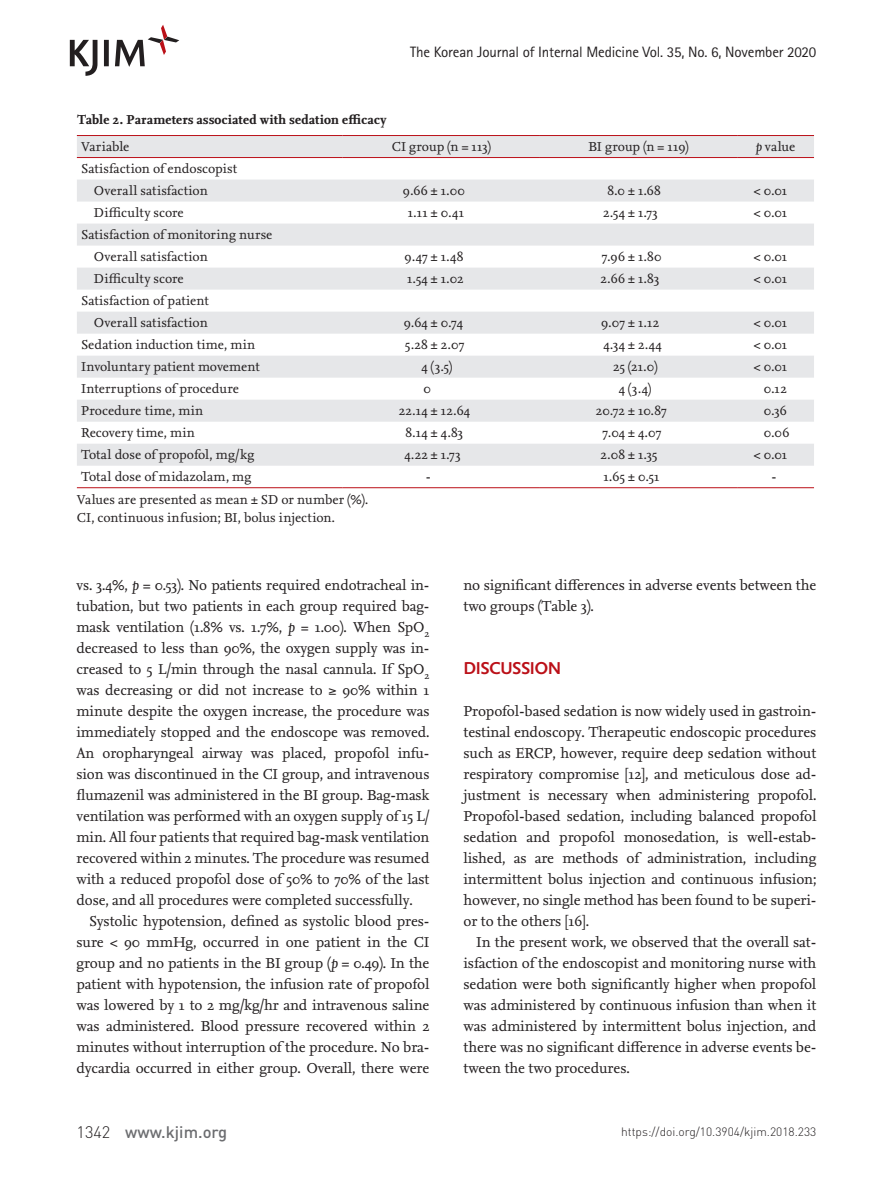
<style>
.page{position:relative;width:893px;height:1191px;background:#fff}
.page>*{position:absolute;margin:0;border:0;box-sizing:border-box;transform-origin:0 0}
.제목1{font:700 18px "Nexus Sans";letter-spacing:-.015em;color:#bb1018}
.t1{font:500 16.5px "DIN Pro";color:#6c6d70}
.본문첫단락{font:15px/21px "Nexus Serif";letter-spacing:-.01em;color:#231f20;text-align:justify}
.들였쓰기_본문{font:15px/21px "Nexus Serif";letter-spacing:-.01em;color:#231f20;text-align:justify}
.t2{font:15px "Rotis Sans Serif Std";letter-spacing:-.01em;color:#231f20}
.테이블{font:13.5px "Nexus Serif";color:#231f20}
.테이블_2단계{font:13.5px "Nexus Serif";letter-spacing:.01em;color:#231f20}
.테이블제목{font:700 13.5px "Nexus Serif";letter-spacing:.005em;color:#231f20}
.t3{font:300 12px "DIN Pro";color:#231f20}
.s1{font-style:italic}
.s2{font-weight:300;color:#231f20}
</style>
<div class="page">
<svg style="left:70px;top:25px;width:109px;height:51px"></svg>
<svg style="left:77px;top:136px;width:737px;height:330px;fill:#e6e7e9"></svg>
<hr style="left:77px;top:135px;width:266px;height:1px;background:#bb1018">
<hr style="left:343px;top:135px;width:197px;height:1px;background:#bb1018">
<hr style="left:540px;top:135px;width:197px;height:1px;background:#bb1018">
<hr style="left:737px;top:135px;width:77px;height:1px;background:#bb1018">
<hr style="left:77px;top:157px;width:266px;height:1px;background:#bb1018">
<hr style="left:343px;top:157px;width:197px;height:1px;background:#bb1018">
<hr style="left:540px;top:157px;width:197px;height:1px;background:#bb1018">
<hr style="left:737px;top:157px;width:77px;height:1px;background:#bb1018">
<hr style="left:77px;top:487px;width:266px;height:1px;background:#bb1018">
<hr style="left:343px;top:487px;width:197px;height:1px;background:#bb1018">
<hr style="left:540px;top:487px;width:197px;height:1px;background:#bb1018">
<hr style="left:737px;top:487px;width:77px;height:1px;background:#bb1018">
<p class="t2" style="left:410px;top:43px;width:408px">The Korean Journal of Internal Medicine Vol. 35, No. 6, November 2020</p>
<p class="테이블제목" style="left:77px;top:111px;width:311px">Table 2. Parameters associated with sedation efficacy</p>
<p class="테이블" style="left:81px;top:138px;width:50px">Variable</p>
<p class="테이블" style="left:392px;top:138px;width:101px">CI group (n = 113)</p>
<p class="테이블" style="left:588px;top:138px;width:102px">BI group (n = 119)</p>
<p class="테이블" style="left:756px;top:138px;width:41px"><span class="s1">p</span> value</p>
<p class="테이블" style="left:81px;top:160px;width:158px">Satisfaction of endoscopist</p>
<p class="테이블_2단계" style="left:94px;top:182px;width:115px">Overall satisfaction</p>
<p class="테이블" style="left:403px;top:182px;width:64px">9.66 ± 1.00</p>
<p class="테이블" style="left:607px;top:182px;width:55px">8.0 ± 1.68</p>
<p class="테이블" style="left:754px;top:182px;width:35px">&lt; 0.01</p>
<p class="테이블_2단계" style="left:94px;top:204px;width:91px">Difficulty score</p>
<p class="테이블" style="left:408px;top:204px;width:58px">1.11 ± 0.41</p>
<p class="테이블" style="left:603px;top:204px;width:56px">2.54 ± 1.73</p>
<p class="테이블" style="left:754px;top:204px;width:35px">&lt; 0.01</p>
<p class="테이블" style="left:81px;top:226px;width:193px">Satisfaction of monitoring nurse</p>
<p class="테이블_2단계" style="left:94px;top:248px;width:115px">Overall satisfaction</p>
<p class="테이블" style="left:405px;top:248px;width:60px">9.47 ± 1.48</p>
<p class="테이블" style="left:602px;top:248px;width:61px">7.96 ± 1.80</p>
<p class="테이블" style="left:754px;top:248px;width:35px">&lt; 0.01</p>
<p class="테이블_2단계" style="left:94px;top:270px;width:91px">Difficulty score</p>
<p class="테이블" style="left:407px;top:270px;width:58px">1.54 ± 1.02</p>
<p class="테이블" style="left:601px;top:270px;width:60px">2.66 ± 1.83</p>
<p class="테이블" style="left:754px;top:270px;width:35px">&lt; 0.01</p>
<p class="테이블" style="left:81px;top:292px;width:129px">Satisfaction of patient</p>
<p class="테이블_2단계" style="left:94px;top:314px;width:115px">Overall satisfaction</p>
<p class="테이블" style="left:404px;top:314px;width:61px">9.64 ± 0.74</p>
<p class="테이블" style="left:601px;top:314px;width:60px">9.07 ± 1.12</p>
<p class="테이블" style="left:754px;top:314px;width:35px">&lt; 0.01</p>
<p class="테이블" style="left:81px;top:336px;width:176px">Sedation induction time, min</p>
<p class="테이블" style="left:405px;top:336px;width:61px">5.28 ± 2.07</p>
<p class="테이블" style="left:603px;top:336px;width:60px">4.34 ± 2.44</p>
<p class="테이블" style="left:754px;top:336px;width:35px">&lt; 0.01</p>
<p class="테이블" style="left:81px;top:358px;width:180px">Involuntary patient movement</p>
<p class="테이블" style="left:422px;top:358px;width:32px">4 (3.5)</p>
<p class="테이블" style="left:613px;top:358px;width:46px">25 (21.0)</p>
<p class="테이블" style="left:754px;top:358px;width:35px">&lt; 0.01</p>
<p class="테이블" style="left:81px;top:380px;width:160px">Interruptions of procedure</p>
<p class="테이블" style="left:424px;top:380px;width:9px">0</p>
<p class="테이블" style="left:619px;top:380px;width:34px">4 (3.4)</p>
<p class="테이블" style="left:764px;top:380px;width:25px">0.12</p>
<p class="테이블" style="left:81px;top:402px;width:124px">Procedure time, min</p>
<p class="테이블" style="left:399px;top:402px;width:73px">22.14 ± 12.64</p>
<p class="테이블" style="left:596px;top:402px;width:73px">20.72 ± 10.87</p>
<p class="테이블" style="left:764px;top:402px;width:25px">0.36</p>
<p class="테이블" style="left:81px;top:424px;width:115px">Recovery time, min</p>
<p class="테이블" style="left:405px;top:424px;width:59px">8.14 ± 4.83</p>
<p class="테이블" style="left:602px;top:424px;width:60px">7.04 ± 4.07</p>
<p class="테이블" style="left:764px;top:424px;width:27px">0.06</p>
<p class="테이블" style="left:81px;top:446px;width:175px">Total dose of propofol, mg/kg</p>
<p class="테이블" style="left:404px;top:446px;width:58px">4.22 ± 1.73</p>
<p class="테이블" style="left:600px;top:446px;width:59px">2.08 ± 1.35</p>
<p class="테이블" style="left:754px;top:446px;width:35px">&lt; 0.01</p>
<p class="테이블" style="left:81px;top:468px;width:172px">Total dose of midazolam, mg</p>
<p class="테이블" style="left:426px;top:468px;width:7px">-</p>
<p class="테이블" style="left:603px;top:468px;width:58px">1.65 ± 0.51</p>
<p class="테이블" style="left:771px;top:468px;width:7px">-</p>
<p class="테이블" style="left:77px;top:490px;width:293px">Values are presented as mean ± SD or number (%).</p>
<p class="테이블" style="left:77px;top:508px;width:259px">CI, continuous infusion; BI, bolus injection.</p>
<p class="본문첫단락" style="left:77px;top:574px;width:354px">vs. 3.4%, <span class="s1">p</span> = 0.53). No patients required endotracheal in&shy;tubation, but two patients in each group required bag&shy;mask ventilation (1.8% vs. 1.7%, <span class="s1">p</span> = 1.00). When SpO<sub>2 </sub>decreased to less than 90%, the oxygen supply was in&shy;creased to 5 L/min through the nasal cannula. If SpO<sub>2 </sub>was decreasing or did not increase to ≥ 90% within 1 minute despite the oxygen increase, the procedure was immediately stopped and the endoscope was removed.<br>An oropharyngeal airway was placed, propofol infu&shy;sion was discontinued in the CI group, and intravenous flumazenil was administered in the BI group. Bag-mask ventilation was performed with an oxygen supply of 15 L/ min. All four patients that required bag-mask ventilation recovered within 2 minutes. The procedure was resumed with a reduced propofol dose of 50% to 70% of the last dose, and all procedures were completed successfully.</p>
<p class="들였쓰기_본문" style="left:77px;top:910px;width:354px;text-indent:13px">Systolic hypotension, defined as systolic blood pres&shy;sure &lt; 90 mmHg, occurred in one patient in the CI group and no patients in the BI group (<span class="s1">p</span> = 0.49). In the patient with hypotension, the infusion rate of propofol was lowered by 1 to 2 mg/kg/hr and intravenous saline was administered. Blood pressure recovered within 2 minutes without interruption of the procedure. No bra&shy;dycardia occurred in either group. Overall, there were</p>
<p class="들였쓰기_본문" style="left:463px;top:574px;width:354px">no significant differences in adverse events between the two groups (Table 3).</p>
<p class="제목1" style="left:463px;top:656px;width:99px">DISCUSSION</p>
<p class="본문첫단락" style="left:463px;top:700px;width:354px">Propofol-based sedation is now widely used in gastroin&shy;testinal endoscopy. Therapeutic endoscopic procedures such as ERCP, however, require deep sedation without respiratory compromise [12], and meticulous dose ad&shy;justment is necessary when administering propofol.<br>Propofol-based sedation, including balanced propofol sedation and propofol monosedation, is well-estab&shy;lished, as are methods of administration, including intermittent bolus injection and continuous infusion; however, no single method has been found to be superi&shy;or to the others [16].</p>
<p class="들였쓰기_본문" style="left:463px;top:931px;width:354px;text-indent:13px">In the present work, we observed that the overall sat&shy;isfaction of the endoscopist and monitoring nurse with sedation were both significantly higher when propofol was administered by continuous infusion than when it was administered by intermittent bolus injection, and there was no significant difference in adverse events be&shy;tween the two procedures.</p>
<p class="t1" style="left:77px;top:1120px;width:152px"><span class="s2">1342</span> www.kjim.org</p>
<p class="t3" style="left:621px;top:1123px;width:197px">https://doi.org/10.3904/kjim.2018.233</p>
</div>
